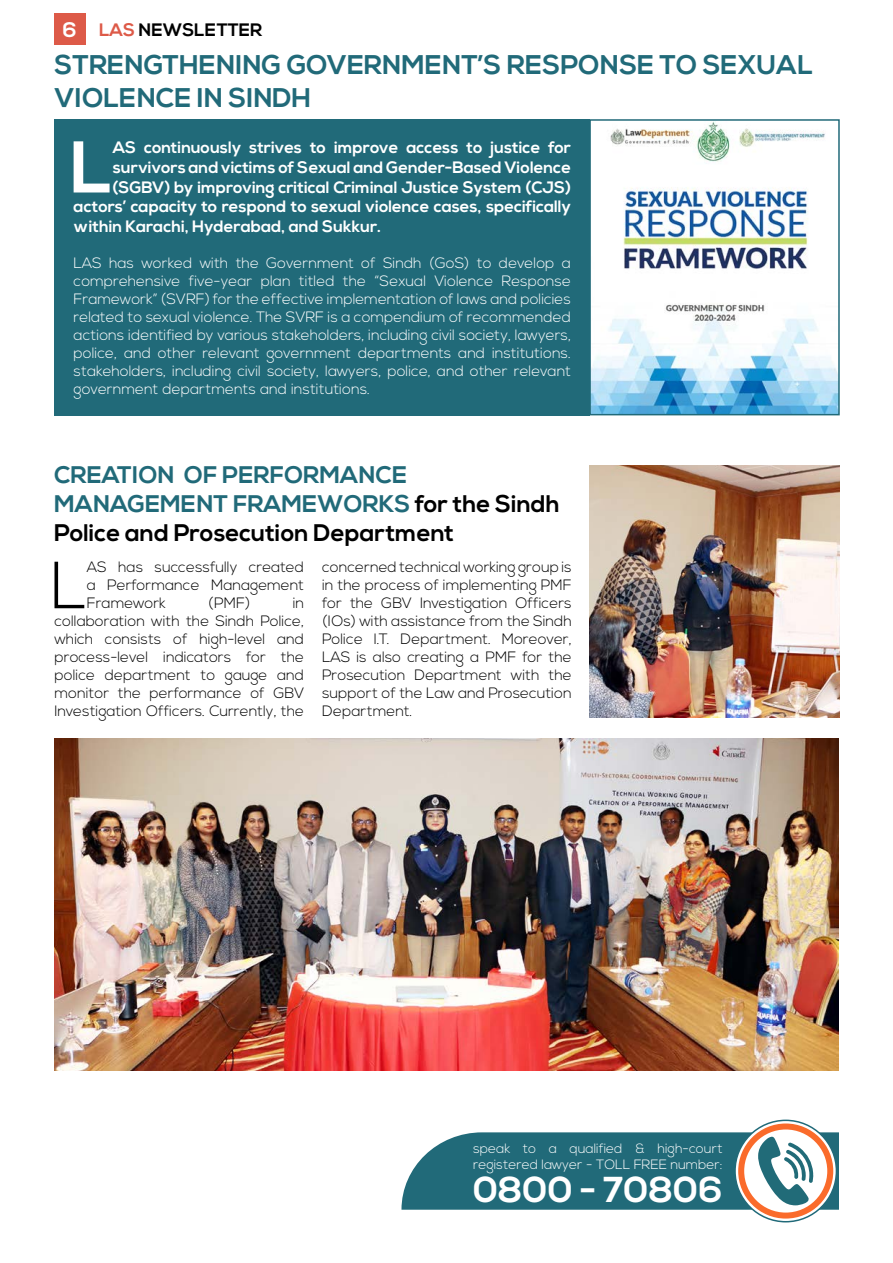
<style>
.page{position:relative;width:893px;height:1263px;background:#fff}
.page>*{position:absolute;margin:0;border:0;box-sizing:border-box;transform-origin:0 0}
.t1{font:700 73.05px "Nexa";color:#fff}
.t2{font:300 66.45px "Nexa";color:#000}
.t3{font:700 36px "Nexa";color:#fff}
.t4{font:700 27px/32.4px "Nexa";color:#216a79}
.t5{font:700 24px/28.8px "Nexa";color:#216a79}
.t6{font:700 18px "Nexa";color:#000}
.t7{font:700 16.5px "Nexa";color:#fff}
.t8{font:300 15px/18px "Nexa";color:#000;text-align:justify}
.t9{font:300 15px/18px "Nexa";color:#fff;text-align:justify}
.t10{font:300 13.5px/16.2px "Nexa";color:#fff}
.s1{font-size:21px;color:#fff}
.s2{color:#dd5a48}
.s3{color:#000}
</style>
<div class="page">
<div style="left:54px;top:14px;width:31px;height:31px;background:#dd5a48"></div>
<div style="left:55px;top:119px;width:535px;height:296px;background:#216a79"></div>
<img style="left:55px;top:739px;width:784px;height:331px">
<img style="left:592px;top:122px;width:245px;height:290px">
<div style="left:589px;top:119px;width:251px;height:296px;border:2px solid #216a79"></div>
<img style="left:590px;top:465px;width:249px;height:252px">
<svg style="left:735px;top:1120px;width:101px;height:102px"></svg>
<div style="left:738px;top:1123px;width:95px;height:95px;border:6px solid #fa6b2b;border-radius:50%"></div>
<svg style="left:401px;top:1132px;width:438px;height:78px;background:#4d838c"></svg>
<p class="t6" style="left:63px;top:20px;width:201px"><span class="s1">6</span> <span class="s2">LAS</span> NEWSLETTER</p>
<h3 class="t4" style="left:55px;top:50px;width:760px">STRENGTHENING GOVERNMENT’S RESPONSE TO SEXUAL<br>VIOLENCE IN SINDH</h3>
<h1 class="t1" style="left:70px;top:125px;width:44px">L</h1>
<p class="t7" style="left:113px;top:138px;width:460px">AS continuously strives to improve access to justice for</p>
<p class="t7" style="left:113px;top:157px;width:460px">survivors and victims of Sexual and Gender-Based Violence</p>
<p class="t7" style="left:113px;top:177px;width:460px">(SGBV) by improving critical Criminal Justice System (CJS)</p>
<p class="t7" style="left:74px;top:197px;width:499px">actors’ capacity to respond to sexual violence cases, specifically</p>
<p class="t7" style="left:74px;top:217px;width:309px">within Karachi, Hyderabad, and Sukkur.</p>
<p class="t9" style="left:74px;top:255px;width:499px">LAS has worked with the Government of Sindh (GoS) to develop a comprehensive five-year plan titled the “Sexual Violence Response Framework” (SVRF) for the effective implementation of laws and policies related to sexual violence. The SVRF is a compendium of recommended actions identified by various stakeholders, including civil society, lawyers, police, and other relevant government departments and institutions. stakeholders, including civil society, lawyers, police, and other relevant government departments and institutions.</p>
<h3 class="t5" style="left:54px;top:461px;width:507px">CREATION OF PERFORMANCE<br>MANAGEMENT FRAMEWORKS <span class="s3">for the Sindh<br>Police and Prosecution Department</span></h3>
<h2 class="t2" style="left:50px;top:547px;width:38px">L</h2>
<p class="t8" style="left:87px;top:559px;width:219px">AS has successfully created a Performance Management Framework</p>
<p class="t8" style="left:322px;top:559px;width:251px">concerned technical working group is in the process of implementing PMF for the GBV Investigation Officers (IOs) with assistance from the Sindh Police I.T. Department. Moreover, LAS is also creating a PMF for the Prosecution Department with the support of the Law and Prosecution Department.</p>
<p class="t8" style="left:208px;top:595px;width:43px">(PMF)</p>
<p class="t8" style="left:55px;top:595px;width:251px;text-indent:238px">in collaboration with the Sindh Police, which consists of high-level and process-level indicators for the police department to gauge and monitor the performance of GBV Investigation Officers. Currently, the</p>
<p class="t10" style="left:473px;top:1141px;width:251px">speak to a qualified &amp; high-court registered lawyer - TOLL FREE number:</p>
<h3 class="t3" style="left:473px;top:1168px;width:251px">0800 - 70806</h3>
</div>
